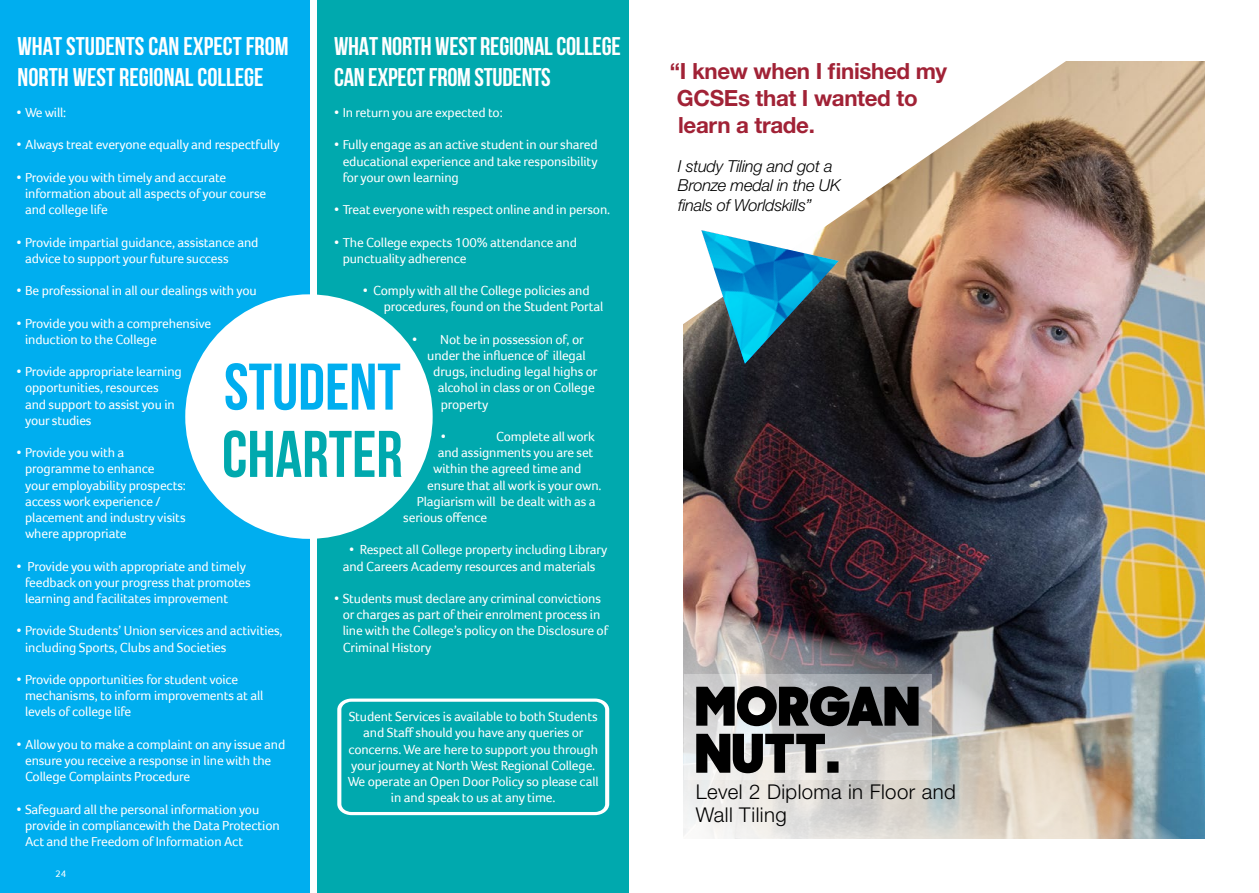
<style>
.page{position:relative;width:1259px;height:893px;background:#fff}
.page>*{position:absolute;margin:0;border:0;box-sizing:border-box;transform-origin:0 0}
.t1{font:700 65.7px "Bebas Neue";color:#00aeef}
.t2{font:700 65.7px "Bebas Neue";color:#00a9ae}
.t3{font:900 53.4px/47.1px "Sharp Sans No 1";letter-spacing:.025em;color:#000}
.t4{font:700 25.5px/30.6px "Bebas Neue";letter-spacing:-.005em;color:#fff}
.Body_Text{font:700 22.35px/26.8px "Helvetica Neue LT Std";letter-spacing:-.015em;color:#a12236}
.t5{font:300 20.4px/23.5px "Helvetica Neue LT Std";letter-spacing:.02em;color:#000}
.Body_Text-2{font:italic 300 16.5px "Helvetica Neue LT Std";letter-spacing:-.015em;color:#000}
.t6{font:13.5px/16.2px "Foco";letter-spacing:-.01em;color:#fff}
.t7{font:9.75px "Foco";color:#fff}
</style>
<div class="page">
<img style="left:683px;top:61px;width:522px;height:534px">
<img style="left:683px;top:595px;width:522px;height:244px">
<div style="left:0;top:0;width:309px;height:893px;background:#00aeef"></div>
<div style="left:317px;top:0;width:312px;height:893px;background:#00a9ae"></div>
<svg style="left:337px;top:698px;width:272px;height:117px"></svg>
<div style="left:185px;top:294px;width:248px;height:245px;background:#fff;border-radius:50%"></div>
<img style="left:683px;top:61px;width:428px;height:279px">
<svg style="left:683px;top:674px;width:248px;height:105px;background:#cacbcc"></svg>
<img style="left:701px;top:230px;width:138px;height:134px">
<p class="t4" style="left:18px;top:31px;width:272px">WHAT STUDENTS CAN EXPECT FROM</p>
<p class="t4" style="left:18px;top:61px;width:247px">NORTH WEST REGIONAL COLLEGE</p>
<p class="t4" style="left:334px;top:31px;width:288px">WHAT NORTH WEST REGIONAL COLLEGE<br>CAN EXPECT FROM STUDENTS</p>
<p class="t6" style="left:17px;top:104px;width:51px">• We will:</p>
<p class="t6" style="left:17px;top:137px;width:265px">• Always treat everyone equally and respectfully</p>
<p class="t6" style="left:25px;top:169px;width:243px;text-indent:-9px">• Provide you with timely and accurate information about all aspects of your course and college life</p>
<p class="t6" style="left:25px;top:234px;width:235px;text-indent:-9px">• Provide impartial guidance, assistance and advice to support your future success</p>
<p class="t6" style="left:17px;top:282px;width:242px">• Be professional in all our dealings with you</p>
<p class="t6" style="left:25px;top:315px;width:188px;text-indent:-9px">• Provide you with a comprehensive induction to the College</p>
<p class="t6" style="left:25px;top:363px;width:158px;text-indent:-9px">• Provide appropriate learning opportunities, resources and support to assist you in your studies</p>
<p class="t6" style="left:25px;top:444px;width:162px;text-indent:-9px">• Provide you with a programme to enhance<br>your employability prospects: access work experience / placement and industry visits where appropriate</p>
<p class="t6" style="left:25px;top:558px;width:227px;text-indent:-9px">• Provide you with appropriate and timely feedback on your progress that promotes learning and facilitates improvement</p>
<p class="t6" style="left:25px;top:623px;width:259px;text-indent:-9px">• Provide Students’ Union services and activities, including Sports, Clubs and Societies</p>
<p class="t6" style="left:25px;top:671px;width:240px;text-indent:-9px">• Provide opportunities for student voice mechanisms, to inform improvements at all levels of college life</p>
<p class="t6" style="left:25px;top:736px;width:262px;text-indent:-9px">• Allow you to make a complaint on any issue and ensure you receive a response in line with the<br>College Complaints Procedure</p>
<p class="t6" style="left:25px;top:801px;width:256px;text-indent:-9px">• Safeguard all the personal information you provide in compliancewith the Data Protection<br>Act and the Freedom of Information Act</p>
<p class="t6" style="left:334px;top:104px;width:170px">• In return you are expected to:</p>
<p class="t6" style="left:343px;top:137px;width:256px;text-align:justify;text-indent:-9px">• Fully engage as an active student in our shared educational experience and take responsibility for your own learning</p>
<p class="t6" style="left:334px;top:201px;width:277px">• Treat everyone with respect online and in person.</p>
<p class="t6" style="left:343px;top:234px;width:236px;text-indent:-9px">• The College expects 100% attendance and punctuality adherence</p>
<p class="t6" style="left:384px;top:282px;width:221px;text-indent:-21px">• Comply with all the College policies and procedures, found on the Student Portal</p>
<p class="t6" style="left:412px;top:331px;width:173px">• Not be in possession of, or</p>
<p class="t6" style="left:427px;top:347px;width:160px">under the influence of illegal</p>
<p class="t6" style="left:433px;top:363px;width:166px">drugs, including legal highs or</p>
<p class="t6" style="left:438px;top:380px;width:158px">alcohol in class or on College</p>
<p class="t6" style="left:441px;top:396px;width:49px">property</p>
<p class="t6" style="left:441px;top:428px;width:7px">•</p>
<p class="t6" style="left:496px;top:428px;width:100px">Complete all work</p>
<p class="t6" style="left:438px;top:444px;width:157px">and assignments you are set</p>
<p class="t6" style="left:433px;top:461px;width:150px">within the agreed time and</p>
<p class="t6" style="left:427px;top:477px;width:176px">ensure that all work is your own.</p>
<p class="t6" style="left:417px;top:493px;width:180px">Plagiarism will be dealt with as a</p>
<p class="t6" style="left:403px;top:509px;width:85px">serious offence</p>
<p class="t6" style="left:343px;top:542px;width:266px;text-indent:6px">• Respect all College property including Library and Careers Academy resources and materials</p>
<p class="t6" style="left:343px;top:590px;width:267px;text-indent:-9px">• Students must declare any criminal convictions or charges as part of their enrolment process in line with the College’s policy on the Disclosure of Criminal History</p>
<p class="t1" style="left:224px;top:351px;width:178px">STUDENT</p>
<p class="t2" style="left:222px;top:418px;width:182px">CHARTER</p>
<p class="t6" style="left:348px;top:708px;width:252px;text-align:center">Student Services is available to both Students and Staff should you have any queries or concerns. We are here to support you through your journey at North West Regional College.<br>We operate an Open Door Policy so please call in and speak to us at any time.</p>
<p class="t7" style="left:55px;top:868px;width:12px">24</p>
<p class="Body_Text" style="left:677px;top:57px;width:272px;text-indent:-7px">“I knew when I finished my<br>GCSEs that I wanted to</p>
<p class="Body_Text" style="left:678px;top:111px;width:138px">learn a trade.</p>
<p class="Body_Text-2" style="left:678px;top:156px;width:156px">I study Tiling and got a</p>
<p class="Body_Text-2" style="left:678px;top:175px;width:164px">Bronze medal in the UK</p>
<p class="Body_Text-2" style="left:678px;top:195px;width:135px">finals of Worldskills”</p>
<p class="t3" style="left:696px;top:681px;width:225px">MORGAN<br>NUTT.</p>
<p class="t5" style="left:696px;top:779px;width:261px">Level 2 Diploma in Floor and<br>Wall Tiling</p>
</div>
